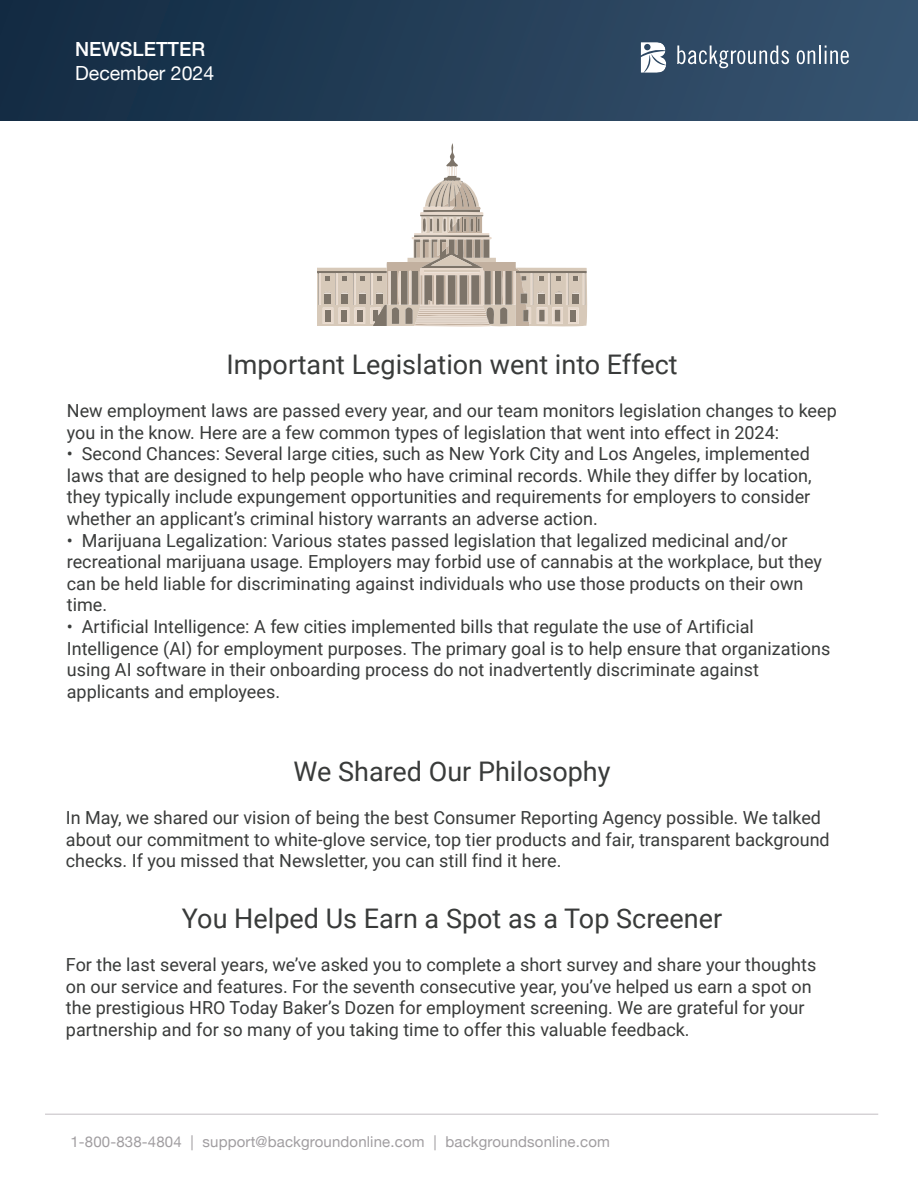
<style>
.page{position:relative;width:918px;height:1188px;background:#fff}
.page>*{position:absolute;margin:0;border:0;box-sizing:border-box;transform-origin:0 0}
.t1{font:27px "Roboto";color:#393b3a}
.t2{font:19.5px "Helvetica Neue";color:#fff}
.t3{font:500 19.5px "Helvetica Neue";color:#fff}
.t4{font:18px/21.6px "Roboto";color:#393b3a}
.t5{font:15px "Helvetica Neue";letter-spacing:.01em;color:#a19ea1}
</style>
<div class="page">
<div style="left:0;top:0;width:918px;height:120px;background:linear-gradient(to right,#122b42,#375470)"></div>
<svg style="left:677px;top:46px;width:112px;height:22px;background:#62778c"></svg>
<svg style="left:797px;top:46px;width:52px;height:18px"></svg>
<svg style="left:641px;top:42px;width:25px;height:31px"></svg>
<hr style="left:45px;top:1114px;width:833px;height:1px;background:#c2bec2">
<svg style="left:317px;top:143px;width:271px;height:184px"></svg>
<p class="t3" style="left:75px;top:33px;width:132px">NEWSLETTER</p>
<p class="t2" style="left:75px;top:59px;width:141px">December 2024</p>
<h1 class="t1" style="left:226px;top:345px;width:453px">Important Legislation went into Effect</h1>
<p class="t4" style="left:67px;top:399px;width:771px">New employment laws are passed every year, and our team monitors legislation changes to keep you in the know. Here are a few common types of legislation that went into effect in 2024:</p>
<p class="t4" style="left:67px;top:442px;width:746px;text-align:justify">• Second Chances: Several large cities, such as New York City and Los Angeles, implemented laws that are designed to help people who have criminal records. While they differ by location, they typically include expungement opportunities and requirements for employers to consider whether an applicant’s criminal history warrants an adverse action.</p>
<p class="t4" style="left:67px;top:529px;width:757px">• Marijuana Legalization: Various states passed legislation that legalized medicinal and/or recreational marijuana usage. Employers may forbid use of cannabis at the workplace, but they can be held liable for discriminating against individuals who use those products on their own time.</p>
<p class="t4" style="left:67px;top:615px;width:765px">• Artificial Intelligence: A few cities implemented bills that regulate the use of Artificial Intelligence (AI) for employment purposes. The primary goal is to help ensure that organizations using AI software in their onboarding process do not inadvertently discriminate against applicants and employees.</p>
<h1 class="t1" style="left:294px;top:752px;width:319px">We Shared Our Philosophy</h1>
<p class="t4" style="left:66px;top:806px;width:765px">In May, we shared our vision of being the best Consumer Reporting Agency possible. We talked about our commitment to white-glove service, top tier products and fair, transparent background checks. If you missed that Newsletter, you can still find it here.</p>
<h1 class="t1" style="left:182px;top:900px;width:542px">You Helped Us Earn a Spot as a Top Screener</h1>
<p class="t4" style="left:66px;top:953px;width:752px">For the last several years, we’ve asked you to complete a short survey and share your thoughts on our service and features. For the seventh consecutive year, you’ve helped us earn a spot on the prestigious HRO Today Baker’s Dozen for employment screening. We are grateful for your partnership and for so many of you taking time to offer this valuable feedback.</p>
<p class="t5" style="left:71px;top:1131px;width:541px">1-800-838-4804 | support@backgroundonline.com | backgroundsonline.com</p>
</div>
